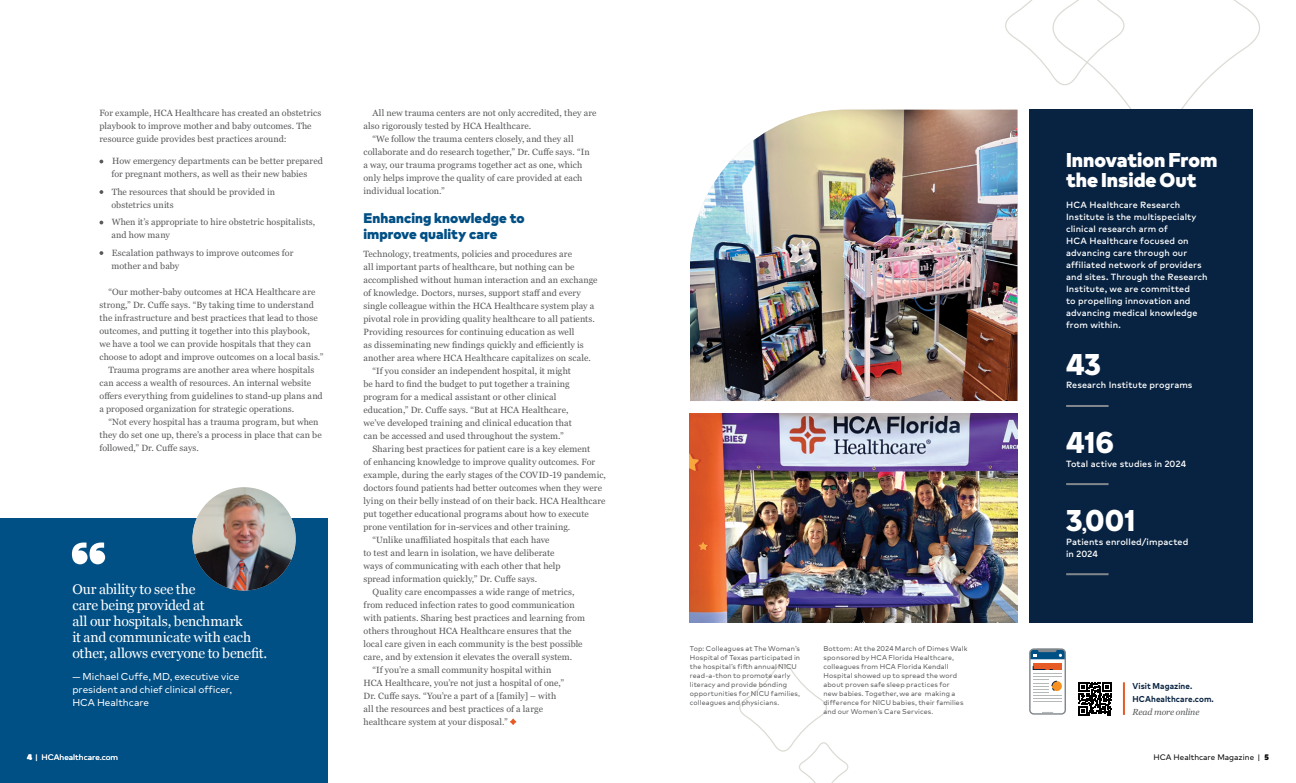
<style>
.page{position:relative;width:1296px;height:783px;background:#fff}
.page>*{position:absolute;margin:0;border:0;box-sizing:border-box;transform-origin:0 0}
.t1{font:800 30px "Markfor HCA";color:#fff}
.t2{font:900 20px/20px "Markfor HCA";color:#fff}
.MARK_reversed{font:14px/16px "Georgia";letter-spacing:-.01em;color:#fff}
.t3{font:900 14px/16px "Markfor HCA";letter-spacing:.005em;color:#004f85}
.MARK_reversed-2{font:10px/13px "Markfor HCA";letter-spacing:-.005em;color:#fff}
.HCA_Georgia_-_8_75_13{font:9px/13px "Georgia Pro";letter-spacing:.01em;color:#58595b}
.t4{font:500 9px/12px "Markfor HCA";letter-spacing:.01em;color:#fff}
.t5{font:italic 8.8px "Georgia Pro";letter-spacing:-.015em;color:#58595b}
.t6{font:700 8.6px/13px "Markfor HCA";letter-spacing:.005em;color:#082341;scale:.95 1}
.t7{font:8px "Markfor HCA";color:#000}
.t8{font:8px "Markfor HCA";color:#fff}
.Small_Caption_-_Title_-_Mark_Book_-_7_9{font:7px/9px "Markfor HCA";letter-spacing:.02em;color:#58595b}
.s1{font-size:17.5px}
.s2{font-weight:900}
</style>
<div class="page">
<svg style="left:739px;top:664px;width:110px;height:119px"></svg>
<svg style="left:1001px;top:0;width:259px;height:136px"></svg>
<div style="left:0;top:518px;width:327px;height:265px;background:#004f85"></div>
<svg style="left:72px;top:542px;width:33px;height:22px"></svg>
<hr style="left:1123px;top:682px;width:2px;height:33px;background:#e65a25">
<svg style="left:1029px;top:648px;width:37px;height:67px"></svg>
<div style="left:1029px;top:110px;width:224px;height:513px;background:#082341"></div>
<svg style="left:100px;top:190px;width:3px;height:4px"></svg>
<svg style="left:100px;top:251px;width:3px;height:4px"></svg>
<svg style="left:510px;top:718px;width:6px;height:7px"></svg>
<img style="left:193px;top:487px;width:103px;height:103px;border-radius:52px">
<img style="left:690px;top:110px;width:327px;height:291px">
<img style="left:690px;top:413px;width:327px;height:210px">
<hr style="left:1066px;top:405px;width:43px;height:2px;background:#81878c">
<hr style="left:1066px;top:483px;width:43px;height:2px;background:#81878c">
<hr style="left:1066px;top:573px;width:43px;height:2px;background:#81878c">
<svg style="left:1078px;top:682px;width:33px;height:33px"></svg>
<p class="HCA_Georgia_-_8_75_13" style="left:100px;top:107px;width:223px">For example, HCA Healthcare has created an obstetrics playbook to improve mother and baby outcomes. The resource guide provides best practices around:</p>
<p class="HCA_Georgia_-_8_75_13" style="left:112px;top:155px;width:213px">How emergency departments can be better prepared for pregnant mothers, as well as their new babies</p>
<p class="HCA_Georgia_-_8_75_13" style="left:112px;top:186px;width:165px">The resources that should be provided in obstetrics units</p>
<p class="HCA_Georgia_-_8_75_13" style="left:112px;top:216px;width:205px">When it’s appropriate to hire obstetric hospitalists, and how many</p>
<p class="HCA_Georgia_-_8_75_13" style="left:112px;top:247px;width:183px">Escalation pathways to improve outcomes for mother and baby</p>
<p class="HCA_Georgia_-_8_75_13" style="left:100px;top:286px;width:226px;text-indent:9px">“Our mother-baby outcomes at HCA Healthcare are strong,” Dr. Cuffe says. “By taking time to understand the infrastructure and best practices that lead to those outcomes, and putting it together into this playbook,<br>we have a tool we can provide hospitals that they can choose to adopt and improve outcomes on a local basis.”</p>
<p class="HCA_Georgia_-_8_75_13" style="left:100px;top:364px;width:225px;text-indent:9px">Trauma programs are another area where hospitals can access a wealth of resources. An internal website offers everything from guidelines to stand-up plans and a proposed organization for strategic operations.</p>
<p class="HCA_Georgia_-_8_75_13" style="left:100px;top:416px;width:224px;text-indent:9px">“Not every hospital has a trauma program, but when they do set one up, there’s a process in place that can be followed,” Dr. Cuffe says.</p>
<p class="MARK_reversed" style="left:72px;top:581px;width:196px">Our ability to see the<br>care being provided at<br>all our hospitals, benchmark<br>it and communicate with each other, allows everyone to benefit.</p>
<p class="MARK_reversed-2" style="left:72px;top:670px;width:169px">— Michael Cuffe, MD, executive vice president and chief clinical officer,<br>HCA Healthcare</p>
<p class="HCA_Georgia_-_8_75_13" style="left:364px;top:107px;width:235px;text-indent:9px">All new trauma centers are not only accredited, they are also rigorously tested by HCA Healthcare.</p>
<p class="HCA_Georgia_-_8_75_13" style="left:364px;top:133px;width:228px;text-indent:9px">“We follow the trauma centers closely, and they all collaborate and do research together,” Dr. Cuffe says. “In a way, our trauma programs together act as one, which only helps improve the quality of care provided at each individual location.”</p>
<h3 class="t3" style="left:364px;top:210px;width:163px">Enhancing knowledge to improve quality care</h3>
<p class="HCA_Georgia_-_8_75_13" style="left:364px;top:248px;width:236px">Technology, treatments, policies and procedures are<br>all important parts of healthcare, but nothing can be accomplished without human interaction and an exchange of knowledge. Doctors, nurses, support staff and every single colleague within the HCA Healthcare system play a pivotal role in providing quality healthcare to all patients.<br>Providing resources for continuing education as well<br>as disseminating new findings quickly and efficiently is another area where HCA Healthcare capitalizes on scale.</p>
<p class="HCA_Georgia_-_8_75_13" style="left:364px;top:365px;width:210px;text-indent:9px">“If you consider an independent hospital, it might be hard to find the budget to put together a training program for a medical assistant or other clinical education,” Dr. Cuffe says. “But at HCA Healthcare, we’ve developed training and clinical education that can be accessed and used throughout the system.”</p>
<p class="HCA_Georgia_-_8_75_13" style="left:364px;top:443px;width:244px;text-indent:9px">Sharing best practices for patient care is a key element<br>of enhancing knowledge to improve quality outcomes. For example, during the early stages of the COVID-19 pandemic, doctors found patients had better outcomes when they were lying on their belly instead of on their back. HCA Healthcare put together educational programs about how to execute prone ventilation for in-services and other training.</p>
<p class="HCA_Georgia_-_8_75_13" style="left:364px;top:534px;width:199px;text-indent:9px">“Unlike unaffiliated hospitals that each have<br>to test and learn in isolation, we have deliberate ways of communicating with each other that help spread information quickly,” Dr. Cuffe says.</p>
<p class="HCA_Georgia_-_8_75_13" style="left:364px;top:586px;width:223px;text-indent:9px">Quality care encompasses a wide range of metrics, from reduced infection rates to good communication with patients. Sharing best practices and learning from others throughout HCA Healthcare ensures that the local care given in each community is the best possible care, and by extension it elevates the overall system.</p>
<p class="HCA_Georgia_-_8_75_13" style="left:364px;top:664px;width:202px;text-indent:9px">“If you’re a small community hospital within HCA Healthcare, you’re not just a hospital of one,” Dr. Cuffe says. “You’re a part of a [family] – with all the resources and best practices of a large healthcare system at your disposal.”</p>
<p class="Small_Caption_-_Title_-_Mark_Book_-_7_9" style="left:690px;top:644px;width:112px">Top: Colleagues at The Woman’s<br>Hospital of Texas participated in the hospital’s fifth annual NICU read-a-thon to promote early literacy and provide bonding opportunities for NICU families, colleagues and physicians.</p>
<p class="Small_Caption_-_Title_-_Mark_Book_-_7_9" style="left:823px;top:644px;width:146px">Bottom: At the 2024 March of Dimes Walk sponsored by HCA Florida Healthcare, colleagues from HCA Florida Kendall Hospital showed up to spread the word about proven safe sleep practices for<br>new babies. Together, we are making a difference for NICU babies, their families and our Women’s Care Services.</p>
<h2 class="t2" style="left:1066px;top:149px;width:153px">Innovation From the Inside Out</h2>
<p class="t4" style="left:1066px;top:199px;width:143px">HCA Healthcare Research<br>Institute is the multispecialty clinical research arm of<br>HCA Healthcare focused on advancing care through our affiliated network of providers and sites. Through the Research<br>Institute, we are committed<br>to propelling innovation and advancing medical knowledge from within.</p>
<p class="t1" style="left:1066px;top:341px;width:36px">43</p>
<p class="t4" style="left:1066px;top:379px;width:128px">Research Institute programs</p>
<p class="t1" style="left:1066px;top:419px;width:49px">416</p>
<p class="t4" style="left:1066px;top:457px;width:121px">Total active studies in 2024</p>
<p class="t1" style="left:1066px;top:497px;width:71px">3<span class="s1">,</span>001</p>
<p class="t4" style="left:1066px;top:535px;width:124px">Patients enrolled/impacted in 2024</p>
<p class="t6" style="left:1133px;top:679px;width:87px">Visit Magazine.<br>HCAhealthcare.com.</p>
<p class="t5" style="left:1133px;top:707px;width:68px">Read more online</p>
<p class="t8" style="left:27px;top:753px;width:93px"><span class="s2">4</span> | HCAhealthcare.com</p>
<p class="t7" style="left:1153px;top:753px;width:117px">HCA Healthcare Magazine | <span class="s2">5</span></p>
</div>
